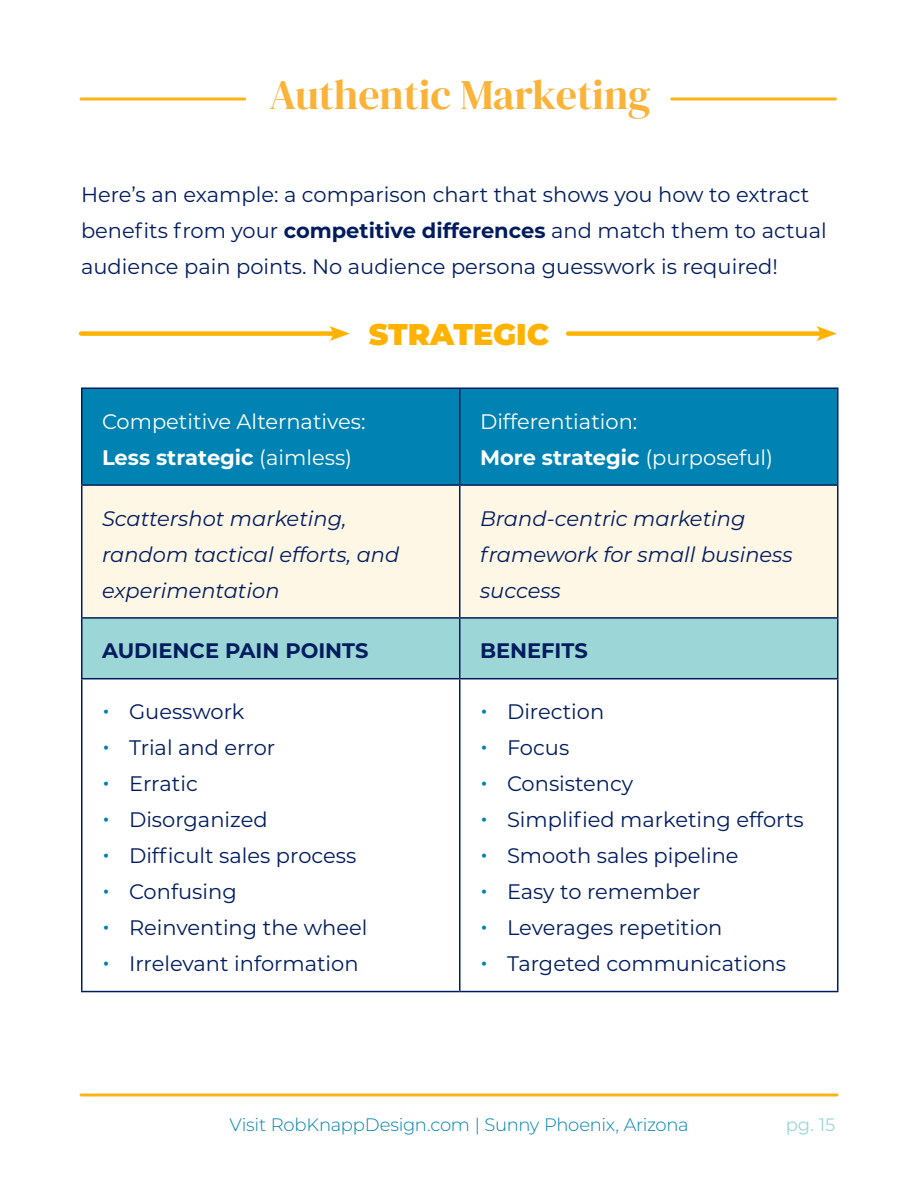
<style>
.page{position:relative;width:918px;height:1188px;background:#fff}
.page>*{position:absolute;margin:0;border:0;box-sizing:border-box;transform-origin:0 0}
.t1{font:42px "DM Serif Display";color:#fab338}
.t2{font:900 30px "Montserrat";color:#ffb300}
.t3{font:21px/36px "Montserrat";color:#001c5e}
.t4{font:italic 21px/36px "Montserrat";color:#001c5e}
.t5{font:21px/36px "Montserrat";color:#fff}
.t6{font:700 21px "Montserrat";color:#001c5e}
.t7{font:300 18px "Montserrat";letter-spacing:-.015em;color:#0082b1}
.t8{font:18px "Montserrat";color:#9dd6d6}
.s1{font-weight:700}
.s2{font-size:27px;color:#0082b1}
</style>
<div class="page">
<hr style="left:81px;top:98px;width:164px;height:2px;background:#fcb316">
<hr style="left:672px;top:98px;width:164px;height:2px;background:#fcb316">
<hr style="left:81px;top:1094px;width:756px;height:2px;background:#fcb316">
<div style="left:82px;top:389px;width:755px;height:95px;background:#0083b2"></div>
<div style="left:82px;top:486px;width:755px;height:131px;background:#fff7e6"></div>
<div style="left:82px;top:619px;width:755px;height:59px;background:#9dd6d6"></div>
<hr style="left:81px;top:387px;width:379px;height:2px;background:#001c5e">
<hr style="left:81px;top:389px;width:1px;height:95px;background:#001c5e">
<hr style="left:460px;top:387px;width:378px;height:2px;background:#001c5e">
<hr style="left:459px;top:389px;width:1px;height:95px;background:#001c5e">
<hr style="left:837px;top:389px;width:1px;height:95px;background:#001c5e">
<hr style="left:81px;top:484px;width:379px;height:2px;background:#001c5e">
<hr style="left:81px;top:486px;width:1px;height:131px;background:#001c5e">
<hr style="left:460px;top:484px;width:378px;height:2px;background:#001c5e">
<hr style="left:459px;top:486px;width:1px;height:131px;background:#001c5e">
<hr style="left:837px;top:486px;width:1px;height:131px;background:#001c5e">
<hr style="left:81px;top:617px;width:379px;height:2px;background:#001c5e">
<hr style="left:81px;top:619px;width:1px;height:59px;background:#001c5e">
<hr style="left:460px;top:617px;width:378px;height:2px;background:#001c5e">
<hr style="left:459px;top:619px;width:1px;height:59px;background:#001c5e">
<hr style="left:837px;top:619px;width:1px;height:59px;background:#001c5e">
<hr style="left:81px;top:678px;width:379px;height:1px;background:#001c5e">
<hr style="left:81px;top:679px;width:1px;height:312px;background:#001c5e">
<hr style="left:460px;top:678px;width:378px;height:1px;background:#001c5e">
<hr style="left:459px;top:679px;width:1px;height:312px;background:#001c5e">
<hr style="left:837px;top:679px;width:1px;height:312px;background:#001c5e">
<hr style="left:81px;top:991px;width:379px;height:1px;background:#001c5e">
<hr style="left:460px;top:991px;width:378px;height:1px;background:#001c5e">
<div style="left:568px;top:331px;width:256px;height:5px;background:#ffb300"></div>
<svg style="left:816px;top:326px;width:21px;height:15px"></svg>
<div style="left:81px;top:331px;width:256px;height:5px;background:#ffb300"></div>
<svg style="left:329px;top:326px;width:21px;height:15px"></svg>
<h1 class="t1" style="left:269px;top:70px;width:383px">Authentic Marketing</h1>
<p class="t3" style="left:81px;top:176px;width:747px">Here’s an example: a comparison chart that shows you how to extract benefits from your <span class="s1">competitive differences</span> and match them to actual audience pain points. No audience persona guesswork is required!</p>
<h2 class="t2" style="left:369px;top:312px;width:182px">STRATEGIC</h2>
<p class="t5" style="left:102px;top:403px;width:265px">Competitive Alternatives:<br><span class="s1">Less strategic</span> (aimless)</p>
<p class="t5" style="left:480px;top:403px;width:295px">Differentiation:<br><span class="s1">More strategic</span> (purposeful)</p>
<p class="t4" style="left:102px;top:499px;width:299px">Scattershot marketing, random tactical efforts, and experimentation</p>
<p class="t4" style="left:480px;top:499px;width:314px">Brand-centric marketing framework for small business success</p>
<p class="t6" style="left:102px;top:636px;width:268px">AUDIENCE PAIN POINTS</p>
<p class="t6" style="left:480px;top:636px;width:109px">BENEFITS</p>
<p class="t3" style="left:102px;top:693px;width:144px"><span class="s2">•</span> Guesswork</p>
<p class="t3" style="left:102px;top:729px;width:175px"><span class="s2">•</span> Trial and error</p>
<p class="t3" style="left:102px;top:765px;width:97px"><span class="s2">•</span> Erratic</p>
<p class="t3" style="left:102px;top:801px;width:167px"><span class="s2">•</span> Disorganized</p>
<p class="t3" style="left:102px;top:837px;width:256px"><span class="s2">•</span> Difficult sales process</p>
<p class="t3" style="left:102px;top:873px;width:136px"><span class="s2">•</span> Confusing</p>
<p class="t3" style="left:102px;top:909px;width:267px"><span class="s2">•</span> Reinventing the wheel</p>
<p class="t3" style="left:102px;top:945px;width:258px"><span class="s2">•</span> Irrelevant information</p>
<p class="t3" style="left:480px;top:693px;width:126px"><span class="s2">•</span> Direction</p>
<p class="t3" style="left:480px;top:729px;width:91px"><span class="s2">•</span> Focus</p>
<p class="t3" style="left:480px;top:765px;width:155px"><span class="s2">•</span> Consistency</p>
<p class="t3" style="left:480px;top:801px;width:325px"><span class="s2">•</span> Simplified marketing efforts</p>
<p class="t3" style="left:480px;top:837px;width:260px"><span class="s2">•</span> Smooth sales pipeline</p>
<p class="t3" style="left:480px;top:873px;width:222px"><span class="s2">•</span> Easy to remember</p>
<p class="t3" style="left:480px;top:909px;width:244px"><span class="s2">•</span> Leverages repetition</p>
<p class="t3" style="left:480px;top:945px;width:308px"><span class="s2">•</span> Targeted communications</p>
<p class="t7" style="left:229px;top:1112px;width:461px">Visit RobKnappDesign.com | Sunny Phoenix, Arizona</p>
<p class="t8" style="left:786px;top:1112px;width:51px">pg. 15</p>
</div>
